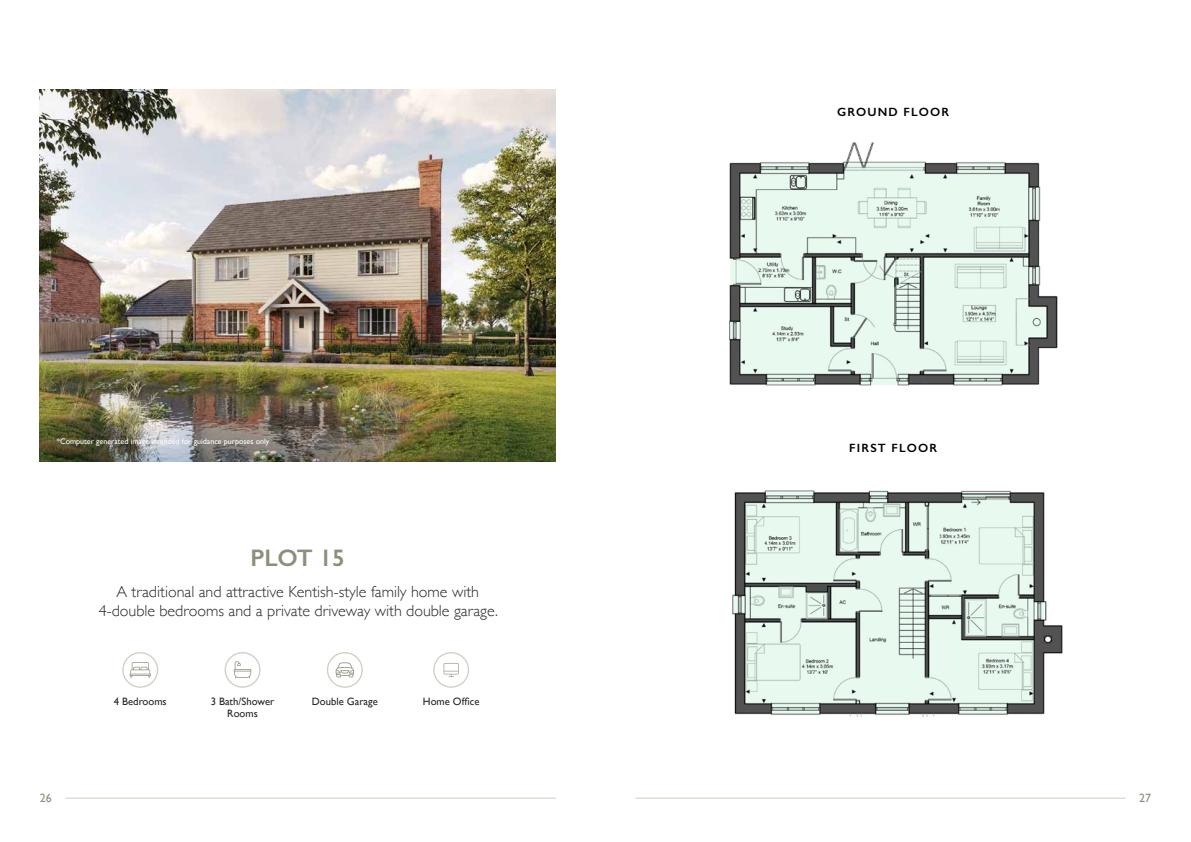
<style>
.page{position:relative;width:1191px;height:842px;background:#fff}
.page>*{position:absolute;margin:0;border:0;box-sizing:border-box;transform-origin:0 0}
.t1{font:600 24px "Gill Sans";letter-spacing:-.01em;color:#8a907c}
.t2{font:300 16px/19.2px "Gill Sans";color:#282723;text-align:center}
.t3{font:600 12px "Gill Sans";letter-spacing:.1em;color:#000}
.t4{font:12px "Gill Sans";color:#8a907c}
.t5{font:10.7px/12px "Gill Sans";color:#282723;text-align:center}
.t6{font:8px "Gill Sans";color:#fff}
</style>
<div class="page">
<hr style="left:65px;top:798px;width:491px;height:1px;background:#cbd2c2">
<hr style="left:635px;top:798px;width:490px;height:1px;background:#cbd2c2">
<img style="left:40px;top:89px;width:516px;height:372px">
<div style="left:122px;top:652px;width:36px;height:36px;border:1px solid #cbd2c2;border-radius:50%"></div>
<svg style="left:130px;top:662px;width:21px;height:15px"></svg>
<div style="left:225px;top:652px;width:35px;height:36px;border:1px solid #cbd2c2;border-radius:50%"></div>
<svg style="left:234px;top:661px;width:18px;height:18px"></svg>
<div style="left:327px;top:652px;width:36px;height:36px;border:1px solid #cbd2c2;border-radius:50%"></div>
<svg style="left:335px;top:662px;width:19px;height:15px"></svg>
<img style="left:729px;top:142px;width:329px;height:244px">
<img style="left:732px;top:490px;width:330px;height:226px">
<div style="left:433px;top:652px;width:36px;height:36px;border:1px solid #cbd2c2;border-radius:50%"></div>
<svg style="left:443px;top:663px;width:16px;height:14px"></svg>
<p class="t6" style="left:57px;top:437px;width:214px">*Computer generated image intended for guidance purposes only</p>
<h1 class="t1" style="left:251px;top:543px;width:96px">PLOT 15</h1>
<p class="t2" style="left:99px;top:581px;width:401px">A traditional and attractive Kentish-style family home with<br>4-double bedrooms and a private driveway with double garage.</p>
<p class="t5" style="left:114px;top:695px;width:54px">4 Bedrooms</p>
<p class="t5" style="left:211px;top:695px;width:65px">3 Bath/Shower<br>Rooms</p>
<p class="t5" style="left:312px;top:695px;width:67px">Double Garage</p>
<p class="t5" style="left:423px;top:695px;width:58px">Home Office</p>
<p class="t3" style="left:837px;top:105px;width:114px">GROUND FLOOR</p>
<p class="t3" style="left:849px;top:440px;width:89px">FIRST FLOOR</p>
<p class="t4" style="left:40px;top:791px;width:13px">26</p>
<p class="t4" style="left:1139px;top:791px;width:13px">27</p>
</div>
